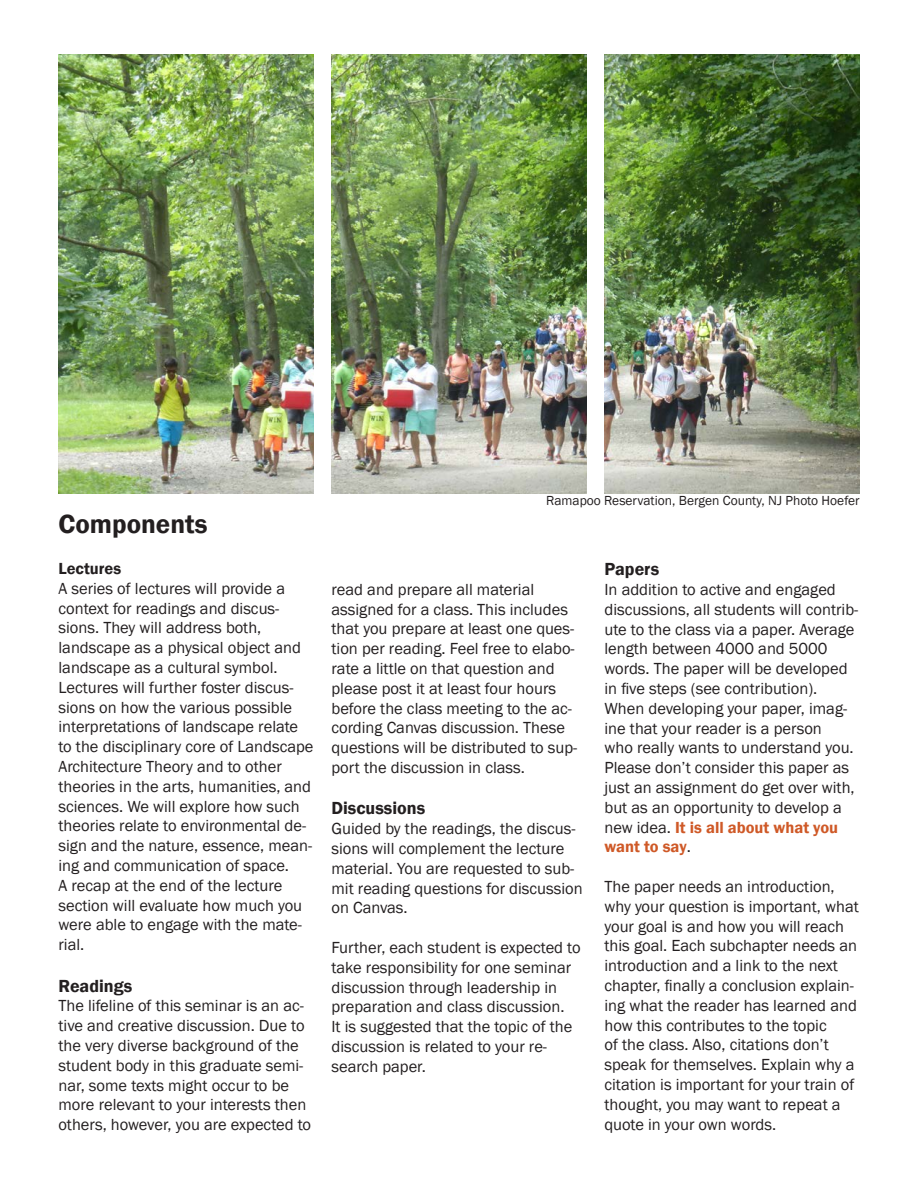
<style>
.page{position:relative;width:918px;height:1188px;background:#fff}
.page>*{position:absolute;margin:0;border:0;box-sizing:border-box;transform-origin:0 0}
.t1{font:600 27px "Franklin Gothic";color:#231f20}
.t2{font:600 18px "Franklin Gothic";color:#231f20}
.t3{font:16.5px/19.8px "Franklin Gothic";color:#231f20}
.t4{font:600 16.5px "Franklin Gothic";color:#231f20}
.t5{font:13.5px "Franklin Gothic";color:#231f20}
.s1{font-weight:600;color:#cf5927}
</style>
<div class="page">
<img style="left:58px;top:54px;width:256px;height:440px">
<img style="left:332px;top:54px;width:254px;height:440px">
<img style="left:604px;top:54px;width:256px;height:440px">
<p class="t1" style="left:58px;top:507px;width:151px">Components</p>
<p class="t4" style="left:58px;top:558px;width:64px">Lectures</p>
<p class="t3" style="left:58px;top:579px;width:257px">A series of lectures will provide a context for readings and discus&shy;sions. They will address both, landscape as a physical object and landscape as a cultural symbol.<br>Lectures will further foster discus&shy;sions on how the various possible interpretations of landscape relate to the disciplinary core of Landscape Architecture Theory and to other theories in the arts, humanities, and sciences. We will explore how such theories relate to environmental de&shy;sign and the nature, essence, mean&shy;ing and communication of space.</p>
<p class="t3" style="left:58px;top:876px;width:245px">A recap at the end of the lecture section will evaluate how much you were able to engage with the mate&shy;rial.</p>
<p class="t2" style="left:58px;top:975px;width:75px">Readings</p>
<p class="t3" style="left:58px;top:996px;width:254px">The lifeline of this seminar is an ac&shy;tive and creative discussion. Due to the very diverse background of the student body in this graduate semi&shy;nar, some texts might occur to be more relevant to your interests then others, however, you are expected to</p>
<p class="t5" style="left:546px;top:492px;width:315px">Ramapoo Reservation, Bergen County, NJ Photo Hoefer</p>
<p class="t3" style="left:332px;top:580px;width:204px">read and prepare all material</p>
<p class="t3" style="left:332px;top:600px;width:247px">assigned for a class. This includes that you prepare at least one ques&shy;tion per reading. Feel free to elabo&shy;rate a little on that question and please post it at least four hours before the class meeting to the ac&shy;cording Canvas discussion. These questions will be distributed to sup&shy;port the discussion in class.</p>
<p class="t2" style="left:332px;top:797px;width:95px">Discussions</p>
<p class="t3" style="left:332px;top:819px;width:253px">Guided by the readings, the discus&shy;sions will complement the lecture material. You are requested to sub&shy;mit reading questions for discussion on Canvas.</p>
<p class="t3" style="left:332px;top:938px;width:251px">Further, each student is expected to take responsibility for one seminar discussion through leadership in preparation and class discussion.<br>It is suggested that the topic of the discussion is related to your re&shy;search paper.</p>
<p class="t2" style="left:604px;top:558px;width:56px">Papers</p>
<p class="t3" style="left:604px;top:580px;width:255px">In addition to active and engaged discussions, all students will contrib&shy;ute to the class via a paper. Average length between 4000 and 5000 words. The paper will be developed in five steps (see contribution).</p>
<p class="t3" style="left:604px;top:699px;width:252px">When developing your paper, imag&shy;ine that your reader is a person<br>who really wants to understand you.<br>Please don’t consider this paper as just an assignment do get over with, but as an opportunity to develop a new idea. <span class="s1">It is all about what you want to say</span>.</p>
<p class="t3" style="left:604px;top:877px;width:256px">The paper needs an introduction, why your question is important, what your goal is and how you will reach this goal. Each subchapter needs an introduction and a link to the next chapter, finally a conclusion explain&shy;ing what the reader has learned and how this contributes to the topic<br>of the class. Also, citations don’t speak for themselves. Explain why a citation is important for your train of thought, you may want to repeat a quote in your own words.</p>
</div>
